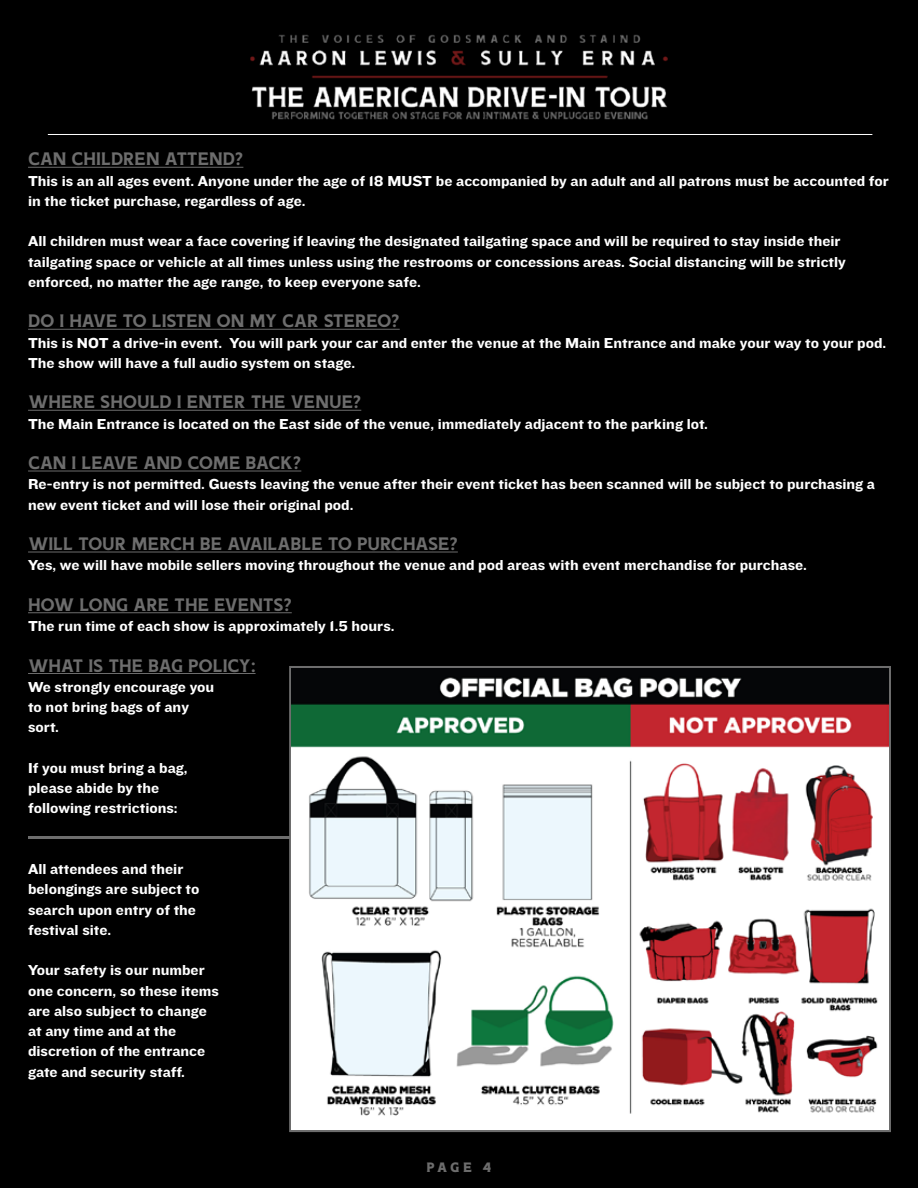
<style>
.page{position:relative;width:918px;height:1188px;background:#000}
.page>*{position:absolute;margin:0;border:0;box-sizing:border-box;transform-origin:0 0}
.t1{font:18px "Neilvard One";letter-spacing:-.01em;color:#6d6d6d}
.t2{font:15px/20.2px "Knockout HTF52 Cruiserweight";color:#fff}
.t3{font:13.5px "Neilvard Semibold One";color:#6d6d6d}
</style>
<div class="page">
<hr style="left:28px;top:167px;width:215px;height:1px;background:#6d6d6d">
<hr style="left:28px;top:329px;width:372px;height:1px;background:#6d6d6d">
<hr style="left:28px;top:410px;width:333px;height:1px;background:#6d6d6d">
<hr style="left:28px;top:471px;width:273px;height:1px;background:#6d6d6d">
<hr style="left:28px;top:552px;width:430px;height:1px;background:#6d6d6d">
<hr style="left:28px;top:612px;width:264px;height:1px;background:#6d6d6d">
<hr style="left:28px;top:673px;width:228px;height:1px;background:#6d6d6d">
<img style="left:250px;top:34px;width:418px;height:86px">
<hr style="left:48px;top:134px;width:824px;height:1px;background:#fff">
<hr style="left:29px;top:837px;width:277px;height:2px;background:#6d6d6d">
<img style="left:291px;top:677px;width:598px;height:453px">
<p class="t1" style="left:28px;top:146px;width:217px">CAN CHILDREN ATTEND?</p>
<p class="t2" style="left:28px;top:171px;width:862px">This is an all ages event. Anyone under the age of 18 MUST be accompanied by an adult and all patrons must be accounted for in the ticket purchase, regardless of age.</p>
<p class="t2" style="left:28px;top:232px;width:819px">All children must wear a face covering if leaving the designated tailgating space and will be required to stay inside their tailgating space or vehicle at all times unless using the restrooms or concessions areas. Social distancing will be strictly enforced, no matter the age range, to keep everyone safe.</p>
<p class="t1" style="left:28px;top:308px;width:373px">DO I HAVE TO LISTEN ON MY CAR STEREO?</p>
<p class="t2" style="left:28px;top:333px;width:860px">This is NOT a drive-in event. You will park your car and enter the venue at the Main Entrance and make your way to your pod.<br>The show will have a full audio system on stage.</p>
<p class="t1" style="left:28px;top:389px;width:335px">WHERE SHOULD I ENTER THE VENUE?</p>
<p class="t2" style="left:28px;top:414px;width:681px">The Main Entrance is located on the East side of the venue, immediately adjacent to the parking lot.</p>
<p class="t1" style="left:28px;top:450px;width:275px">CAN I LEAVE AND COME BACK?</p>
<p class="t2" style="left:28px;top:475px;width:849px">Re-entry is not permitted. Guests leaving the venue after their event ticket has been scanned will be subject to purchasing a new event ticket and will lose their original pod.</p>
<p class="t1" style="left:28px;top:531px;width:431px">WILL TOUR MERCH BE AVAILABLE TO PURCHASE?</p>
<p class="t2" style="left:28px;top:556px;width:780px">Yes, we will have mobile sellers moving throughout the venue and pod areas with event merchandise for purchase.</p>
<p class="t1" style="left:28px;top:591px;width:265px">HOW LONG ARE THE EVENTS?</p>
<p class="t2" style="left:28px;top:616px;width:368px">The run time of each show is approximately 1.5 hours.</p>
<p class="t1" style="left:28px;top:652px;width:229px">WHAT IS THE BAG POLICY:</p>
<p class="t2" style="left:28px;top:677px;width:188px">We strongly encourage you to not bring bags of any sort.</p>
<p class="t2" style="left:28px;top:758px;width:161px">If you must bring a bag, please abide by the following restrictions:</p>
<p class="t2" style="left:28px;top:859px;width:173px">All attendees and their belongings are subject to search upon entry of the festival site.</p>
<p class="t2" style="left:28px;top:961px;width:192px">Your safety is our number one concern, so these items are also subject to change at any time and at the discretion of the entrance gate and security staff.</p>
<p class="t3" style="left:426px;top:1158px;width:67px">page 4</p>
</div>
